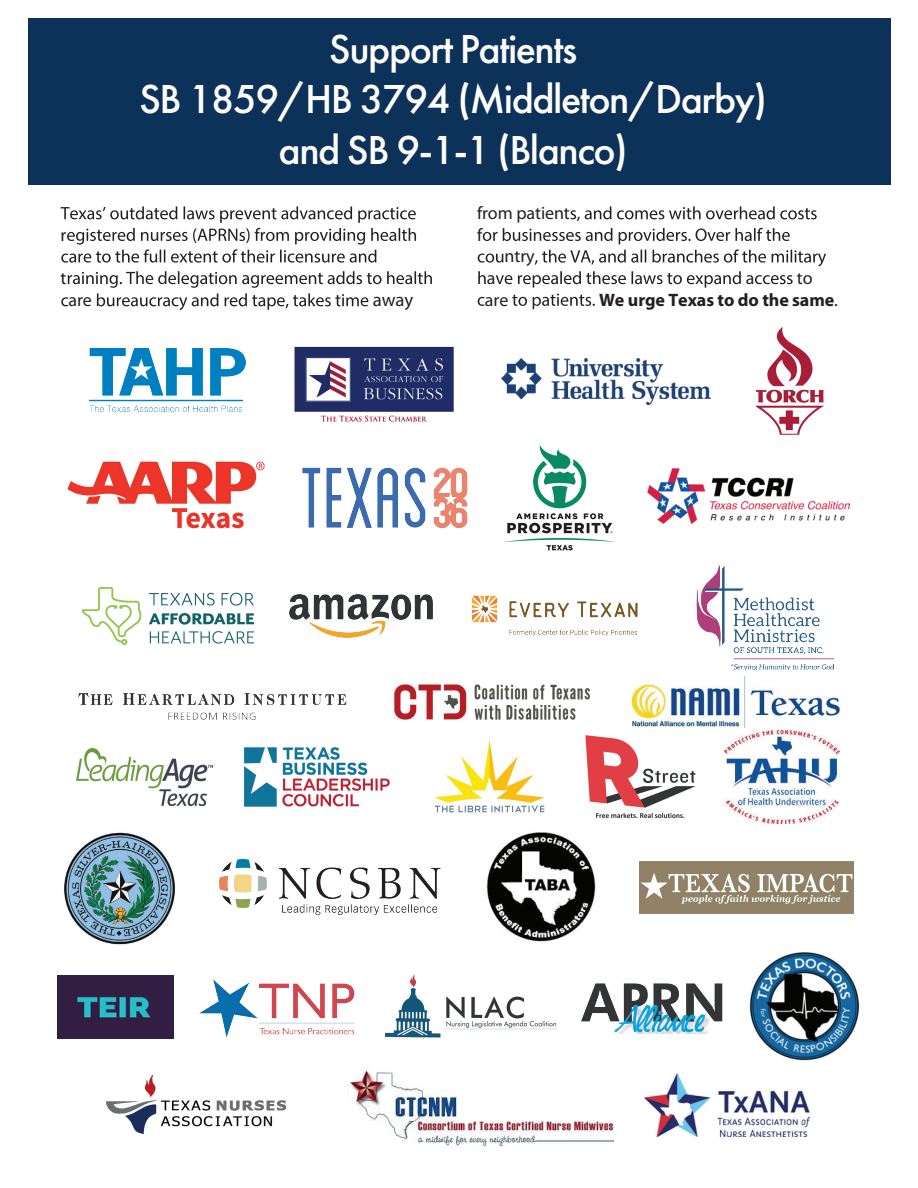
<style>
.page{position:relative;width:918px;height:1188px;background:#fff}
.page>*{position:absolute;margin:0;border:0;box-sizing:border-box;transform-origin:0 0}
.t1{font:500 42px/50.1px "Futura PT";letter-spacing:-.035em;color:#fff;text-align:center}
.t2{font:18.75px "Myriad Pro";color:#231f20}
.t3{font:18px "Myriad Pro";letter-spacing:-.005em;color:#231f20}
.t4{font:700 18px "Myriad Pro";letter-spacing:-.005em;color:#231f20}
.s1{font-weight:400}
</style>
<div class="page">
<svg style="left:61px;top:206px;width:355px;height:57px"></svg>
<svg style="left:61px;top:271px;width:371px;height:39px"></svg>
<svg style="left:570px;top:210px;width:6px;height:9px"></svg>
<svg style="left:585px;top:206px;width:232px;height:13px"></svg>
<svg style="left:478px;top:228px;width:348px;height:60px"></svg>
<svg style="left:478px;top:297px;width:7px;height:9px"></svg>
<svg style="left:512px;top:294px;width:83px;height:15px"></svg>
<div style="left:28px;top:18px;width:862px;height:167px;background:#0d3259"></div>
<img style="left:394px;top:684px;width:196px;height:36px">
<img style="left:632px;top:677px;width:209px;height:51px">
<img style="left:78px;top:693px;width:269px;height:27px">
<img style="left:756px;top:327px;width:68px;height:108px">
<img style="left:294px;top:346px;width:160px;height:76px">
<img style="left:501px;top:358px;width:210px;height:47px">
<img style="left:89px;top:348px;width:157px;height:65px">
<img style="left:586px;top:735px;width:110px;height:84px">
<img style="left:244px;top:747px;width:146px;height:60px">
<img style="left:77px;top:748px;width:136px;height:58px">
<img style="left:434px;top:741px;width:111px;height:72px">
<img style="left:725px;top:731px;width:114px;height:93px">
<img style="left:107px;top:1075px;width:178px;height:58px">
<img style="left:644px;top:1073px;width:165px;height:64px">
<img style="left:347px;top:1070px;width:267px;height:78px">
<img style="left:385px;top:975px;width:172px;height:63px">
<img style="left:581px;top:983px;width:142px;height:51px">
<img style="left:749px;top:952px;width:109px;height:109px">
<img style="left:58px;top:976px;width:116px;height:62px">
<img style="left:199px;top:979px;width:156px;height:59px">
<img style="left:504px;top:445px;width:112px;height:106px">
<img style="left:647px;top:468px;width:202px;height:56px">
<img style="left:302px;top:467px;width:166px;height:62px">
<img style="left:67px;top:462px;width:198px;height:67px">
<img style="left:486px;top:832px;width:110px;height:110px">
<img style="left:64px;top:832px;width:111px;height:113px">
<img style="left:219px;top:859px;width:222px;height:56px">
<img style="left:639px;top:861px;width:214px;height:52px">
<img style="left:696px;top:565px;width:137px;height:105px">
<img style="left:83px;top:587px;width:170px;height:57px">
<img style="left:290px;top:594px;width:142px;height:43px">
<img style="left:471px;top:595px;width:167px;height:42px">
<p class="t1" style="left:139px;top:24px;width:629px">Support Patients<br>SB 1859/HB 3794 (Middleton/Darby) and SB 9-1-1 (Blanco)</p>
<p class="t3" style="left:61px;top:224px;width:7px">r</p>
<p class="t3" style="left:61px;top:267px;width:7px">t</p>
<p class="t3" style="left:69px;top:289px;width:25px">are</p>
<p class="t2" style="left:373px;top:288px;width:42px">away</p>
<p class="t3" style="left:477px;top:202px;width:105px">from patient ,</p>
<p class="t3" style="left:477px;top:224px;width:7px">f</p>
<p class="t3" style="left:505px;top:245px;width:32px">ntry</p>
<p class="t3" style="left:487px;top:267px;width:10px">a</p>
<p class="t3" style="left:746px;top:267px;width:10px">a</p>
<p class="t3" style="left:797px;top:267px;width:17px">to</p>
<p class="t3" style="left:485px;top:289px;width:25px">are</p>
<p class="t4" style="left:599px;top:288px;width:240px">We urge Texas to do the same<span class="s1">.</span></p>
</div>
